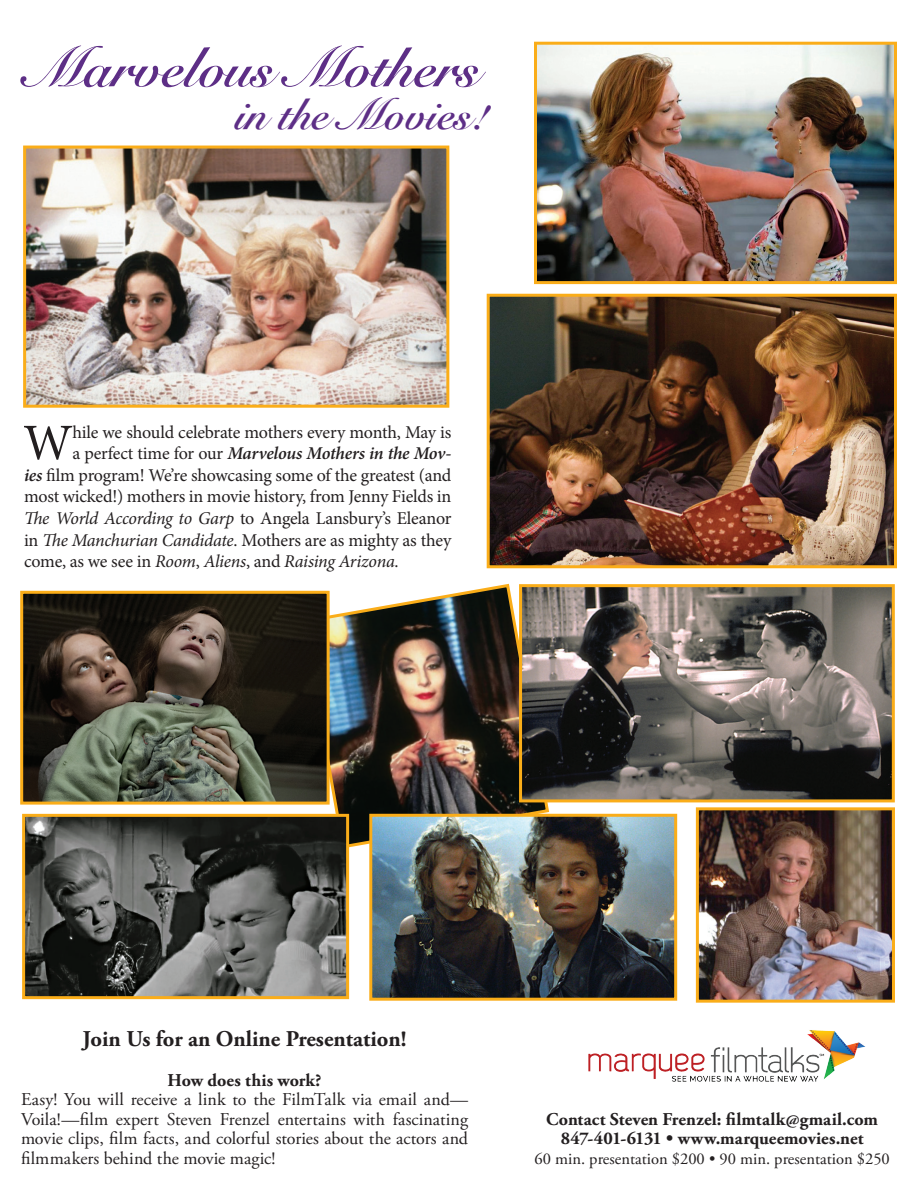
<style>
.page{position:relative;width:918px;height:1188px;background:#fff}
.page>*{position:absolute;margin:0;border:0;box-sizing:border-box;transform-origin:0 0}
.t1{font:700 55.95px "Snell Roundhand";color:#5d2e86}
.t2{font:51.3px "Minion Pro";color:#231f20}
.t3{font:700 43.5px "Snell Roundhand";color:#5d2e86}
.t4{font:700 22.5px "Adobe Garamond Pro";color:#231f20}
.t5{font:18px "Minion Pro";letter-spacing:-.015em;color:#231f20}
.t6{font:18px/19.5px "Adobe Garamond Pro";color:#231f20;text-align:justify}
.t7{font:700 18px "Adobe Garamond Pro";letter-spacing:.005em;color:#231f20}
.t8{font:italic 18px "Minion Pro";letter-spacing:-.015em;color:#231f20}
.t9{font:italic 600 18px "Minion Pro";letter-spacing:-.015em;color:#231f20}
.t10{font:16.5px "Adobe Garamond Pro";color:#231f20}
.s1{font-weight:400;font-style:normal}
.s2{font-weight:600;font-style:italic}
.s3{font-style:italic}
.s4{font-style:normal}
</style>
<div class="page">
<img style="left:588px;top:1030px;width:278px;height:52px">
<img style="left:700px;top:811px;width:191px;height:188px">
<div style="left:696px;top:807px;width:199px;height:196px;border:3px solid #faad19"></div>
<img style="left:300px;top:583px;width:251px;height:267px">
<img style="left:523px;top:588px;width:368px;height:210px">
<div style="left:519px;top:584px;width:376px;height:218px;border:3px solid #faad19"></div>
<img style="left:373px;top:818px;width:300px;height:179px">
<div style="left:369px;top:814px;width:308px;height:187px;border:3px solid #faad19"></div>
<img style="left:27px;top:150px;width:418px;height:254px">
<div style="left:23px;top:146px;width:426px;height:262px;border:3px solid #faad19"></div>
<img style="left:24px;top:595px;width:302px;height:206px">
<div style="left:20px;top:591px;width:310px;height:214px;border:3px solid #faad19"></div>
<img style="left:538px;top:46px;width:355px;height:234px">
<div style="left:534px;top:42px;width:363px;height:242px;border:3px solid #faad19"></div>
<img style="left:491px;top:298px;width:402px;height:266px">
<div style="left:487px;top:294px;width:410px;height:274px;border:3px solid #faad19"></div>
<img style="left:26px;top:818px;width:319px;height:177px">
<div style="left:22px;top:814px;width:327px;height:185px;border:3px solid #faad19"></div>
<p class="t1" style="left:28px;top:20px;width:453px">Marvelous Mothers</p>
<p class="t3" style="left:235px;top:77px;width:254px">in the Movies!</p>
<p class="t2" style="left:23px;top:408px;width:51px">W</p>
<p class="t5" style="left:72px;top:420px;width:381px">hile we should celebrate mothers every month, May is</p>
<p class="t9" style="left:72px;top:441px;width:381px"><span class="s1">a perfect time for our</span> Marvelous Mothers in the Mov-</p>
<p class="t5" style="left:24px;top:463px;width:429px"><span class="s2">ies</span> film program! We’re showcasing some of the greatest (and</p>
<p class="t5" style="left:24px;top:485px;width:429px">most wicked!) mothers in movie history, from Jenny Fields in</p>
<p class="t5" style="left:24px;top:506px;width:429px"><span class="s3">The World According to Garp</span> to Angela Lansbury’s Eleanor</p>
<p class="t5" style="left:24px;top:528px;width:429px">in <span class="s3">The Manchurian Candidate</span>. Mothers are as mighty as they</p>
<p class="t8" style="left:24px;top:549px;width:376px"><span class="s4">come, as we see in</span> Room<span class="s4">,</span> Aliens<span class="s4">, and</span> Raising Arizona<span class="s4">.</span></p>
<p class="t4" style="left:82px;top:1026px;width:326px">Join Us for an Online Presentation!</p>
<p class="t7" style="left:168px;top:1070px;width:155px">How does this work?</p>
<p class="t6" style="left:21px;top:1091px;width:449px">Easy! You will receive a link to the FilmTalk via email and— Voila!—film expert Steven Frenzel entertains with fascinating movie clips, film facts, and colorful stories about the actors and filmmakers behind the movie magic!</p>
<p class="t7" style="left:546px;top:1109px;width:333px">Contact Steven Frenzel: filmtalk@gmail.com</p>
<p class="t7" style="left:561px;top:1128px;width:304px">847-401-6131 • www.marqueemovies.net</p>
<p class="t10" style="left:535px;top:1149px;width:357px">60 min. presentation $200 • 90 min. presentation $250</p>
</div>
